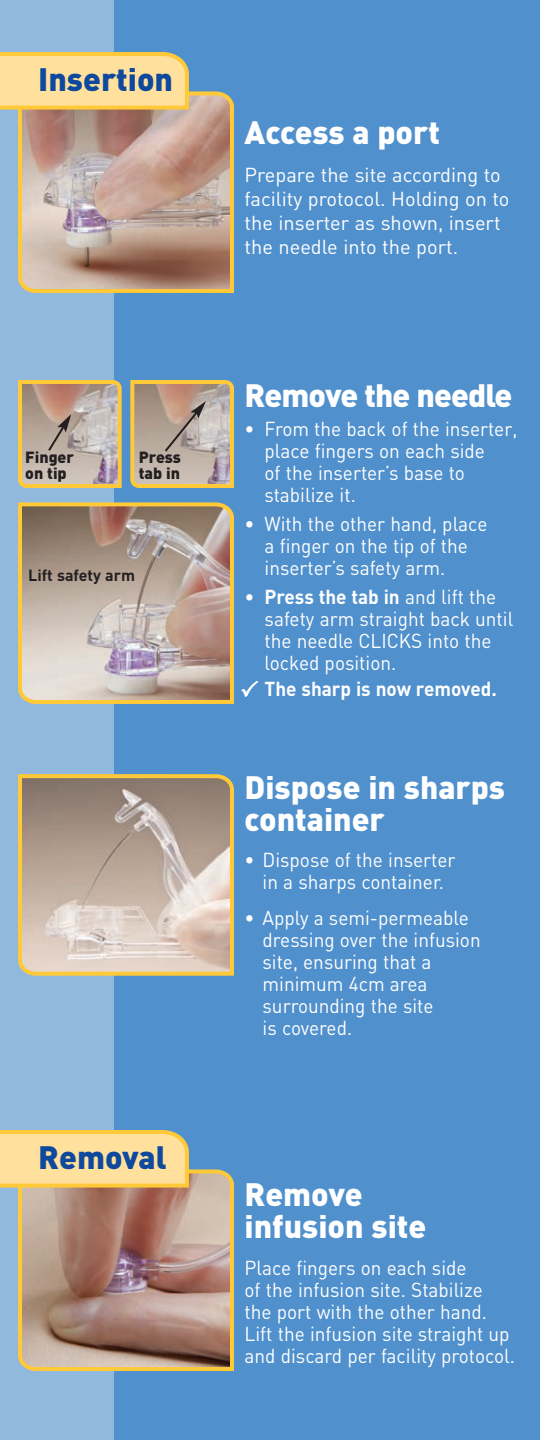
<style>
.page{position:relative;width:540px;height:1440px;background:#fff}
.page>*{position:absolute;margin:0;border:0;box-sizing:border-box;transform-origin:0 0}
.t1{font:900 32px/32px "DIN";color:#fff}
.t2{font:900 32px "DIN";color:#0f499d}
.t3{font:900 32px "DIN";letter-spacing:-.03em;color:#fff}
.t4{font:20px/22px "DIN";color:#fff;scale:.95 1}
.t5{font:20px/24px "DIN";color:#fff}
.t6{font:700 20px "DIN";color:#fff;scale:.95 1}
.t7{font:900 16px/16px "DIN";color:#231f20}
.t8{font:700 16px "DIN";color:#231f20}
.s1{font-weight:700}
</style>
<div class="page">
<div style="left:0;top:0;width:118px;height:1440px;background:#91b8dd"></div>
<div style="left:114px;top:0;width:426px;height:1440px;background:#5090cc"></div>
<svg style="left:18px;top:91px;width:216px;height:202px;background:#be9e8b"></svg>
<svg style="left:0;top:52px;width:189px;height:58px;background:#fcdb8d"></svg>
<svg style="left:18px;top:502px;width:216px;height:202px;background:#bca896"></svg>
<svg style="left:18px;top:774px;width:216px;height:202px;background:#c4b19c"></svg>
<svg style="left:18px;top:1169px;width:216px;height:202px;background:#b08d79"></svg>
<svg style="left:0;top:1130px;width:189px;height:58px;background:#fcdb8d"></svg>
<svg style="left:18px;top:380px;width:104px;height:108px;background:#c4ae93"></svg>
<svg style="left:130px;top:380px;width:104px;height:108px;background:#c1ab90"></svg>
<svg style="left:242px;top:681px;width:16px;height:16px"></svg>
<h1 class="t2" style="left:38px;top:68px;width:136px">Insertion</h1>
<p class="t7" style="left:25px;top:450px;width:50px">Finger on tip</p>
<p class="t7" style="left:139px;top:450px;width:44px">Press tab in</p>
<p class="t8" style="left:28px;top:570px;width:108px">Lift safety arm</p>
<h1 class="t2" style="left:38px;top:1146px;width:130px">Removal</h1>
<h1 class="t1" style="left:245px;top:120px;width:197px">Access a port</h1>
<p class="t5" style="left:245px;top:165px;width:266px">Prepare the site according to facility protocol. Holding on to the inserter as shown, insert the needle into the port.</p>
<h1 class="t3" style="left:245px;top:384px;width:269px">Remove the needle</h1>
<p class="t4" style="left:265px;top:420px;width:268px;text-indent:-20px">• From the back of the inserter, place fingers on each side<br>of the inserter’s base to stabilize it.</p>
<p class="t4" style="left:265px;top:515px;width:236px;text-indent:-20px">• With the other hand, place a finger on the tip of the inserter’s safety arm.</p>
<p class="t4" style="left:265px;top:588px;width:263px;text-indent:-20px">• <span class="s1">Press the tab in</span> and lift the safety arm straight back until the needle CLICKS into the locked position.</p>
<p class="t6" style="left:265px;top:682px;width:246px">The sharp is now removed.</p>
<h1 class="t1" style="left:245px;top:774px;width:262px">Dispose in sharps container</h1>
<p class="t4" style="left:245px;top:851px;width:223px;text-align:center">• Dispose of the inserter in a sharps container.</p>
<p class="t4" style="left:263px;top:909px;width:231px;text-indent:-18px">• Apply a semi-permeable dressing over the infusion site, ensuring that a minimum 4cm area surrounding the site<br>is covered.</p>
<h1 class="t1" style="left:245px;top:1182px;width:183px">Remove infusion site</h1>
<p class="t4" style="left:245px;top:1259px;width:286px">Place fingers on each side<br>of the infusion site. Stabilize<br>the port with the other hand.<br>Lift the infusion site straight up and discard per facility protocol.</p>
</div>
